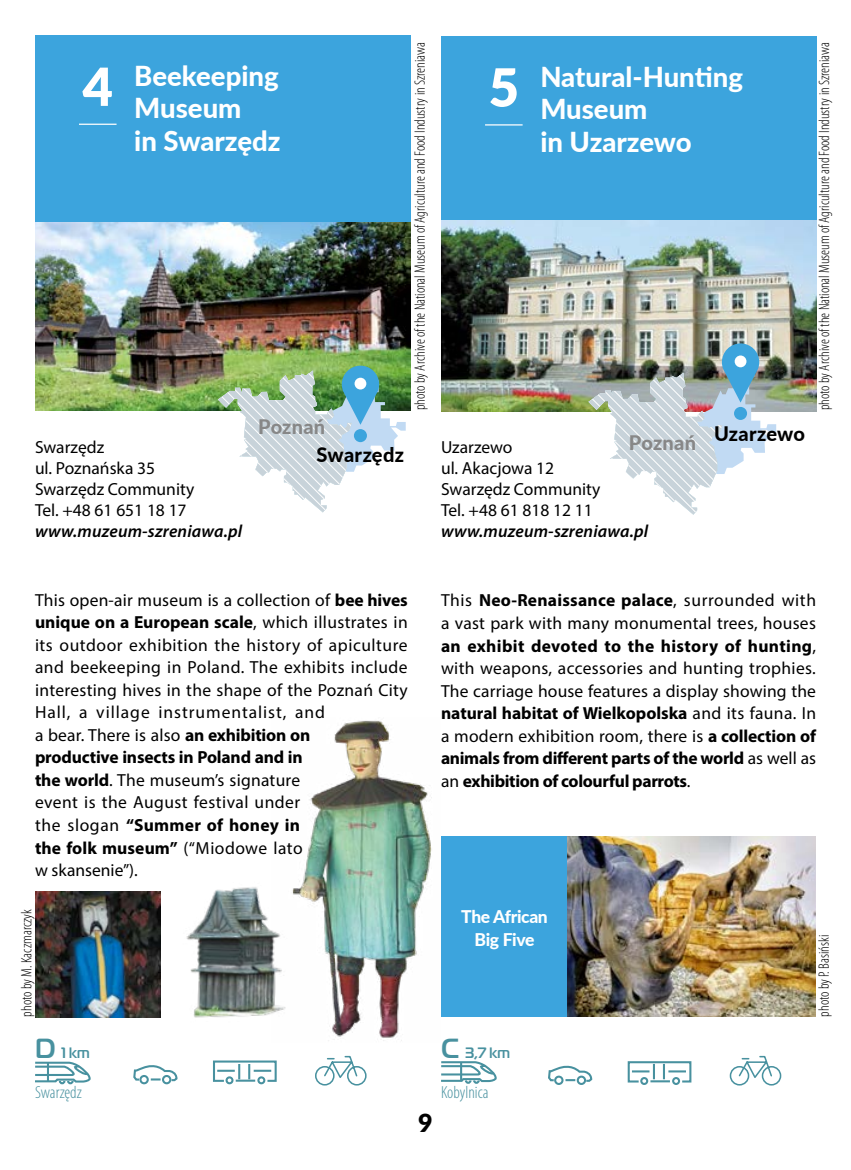
<style>
.page{position:relative;width:851px;height:1170px;background:#fff}
.page>*{position:absolute;margin:0;border:0;box-sizing:border-box;transform-origin:0 0}
.t1{font:900 52.5px "Lato";color:#fff}
.t2{font:800 27.5px/32.5px "Lato";color:#fff}
.t3{font:900 25px "Lato";color:#000}
.t4{font:800 20px "Lato";letter-spacing:.01em;color:#000}
.t5{font:800 20px "Lato";letter-spacing:.01em;color:#878787}
.t6{font:17.5px/22.5px "Myriad Pro";letter-spacing:.01em;color:#000}
.t7{font:italic 600 17.5px "Myriad Pro";letter-spacing:.01em;color:#000}
.t8{font:300 condensed 17.5px "Myriad Pro";color:#48919f}
.t9{font:800 17.5px/22.5px "Lato";letter-spacing:-.02em;color:#fff;text-align:center}
.t10{font:300 condensed 15px "Myriad Pro";color:#000}
.t11{font:700 15px "Magistral TT";color:#48919f}
.s1{font-weight:700}
.s2{font-size:27.5px}
</style>
<div class="page">
<div style="left:35px;top:35px;width:375px;height:375px;background:#3ca4dd"></div>
<hr style="left:79px;top:124px;width:37px;height:1px;background:#fff">
<img style="left:35px;top:222px;width:375px;height:188px">
<img style="left:35px;top:891px;width:125px;height:126px">
<img style="left:292px;top:720px;width:140px;height:321px">
<img style="left:186px;top:887px;width:100px;height:131px">
<svg style="left:218px;top:365px;width:187px;height:147px"></svg>
<div style="left:354px;top:377px;width:12px;height:12px;background:#fff;border-radius:50%"></div>
<svg style="left:35px;top:1061px;width:56px;height:24px"></svg>
<svg style="left:133px;top:1065px;width:45px;height:17px"></svg>
<div style="left:139px;top:1074px;width:10px;height:10px;border:2px solid #48919f;border-radius:50%"></div>
<div style="left:162px;top:1074px;width:9px;height:10px;border:2px solid #48919f;border-radius:50%"></div>
<div style="left:225px;top:1076px;width:8px;height:8px;border:2px solid #48919f;border-radius:50%"></div>
<div style="left:257px;top:1076px;width:8px;height:8px;border:2px solid #48919f;border-radius:50%"></div>
<svg style="left:213px;top:1060px;width:64px;height:22px"></svg>
<div style="left:441px;top:36px;width:375px;height:375px;background:#3ca4dd"></div>
<hr style="left:485px;top:124px;width:37px;height:1px;background:#fff">
<img style="left:441px;top:220px;width:375px;height:191px">
<img style="left:566px;top:836px;width:249px;height:180px">
<div style="left:441px;top:836px;width:125px;height:180px;background:#3ca4dd"></div>
<svg style="left:588px;top:343px;width:188px;height:171px"></svg>
<div style="left:734px;top:355px;width:12px;height:12px;background:#fff;border-radius:50%"></div>
<svg style="left:548px;top:1065px;width:45px;height:17px"></svg>
<div style="left:554px;top:1075px;width:9px;height:9px;border:2px solid #48919f;border-radius:50%"></div>
<div style="left:576px;top:1075px;width:10px;height:9px;border:2px solid #48919f;border-radius:50%"></div>
<div style="left:640px;top:1076px;width:8px;height:8px;border:2px solid #48919f;border-radius:50%"></div>
<div style="left:672px;top:1076px;width:8px;height:8px;border:2px solid #48919f;border-radius:50%"></div>
<svg style="left:627px;top:1061px;width:65px;height:22px"></svg>
<hr style="left:652px;top:1063px;width:3px;height:16px;background:#48919f">
<hr style="left:662px;top:1063px;width:3px;height:16px;background:#48919f">
<svg style="left:441px;top:1061px;width:56px;height:23px"></svg>
<svg style="left:315px;top:1055px;width:52px;height:31px"></svg>
<svg style="left:729px;top:1055px;width:53px;height:31px"></svg>
<h1 class="t1" style="left:82px;top:47px;width:32px">4</h1>
<h2 class="t2" style="left:134px;top:58px;width:148px">Beekeeping<br>Museum<br>in Swarzędz</h2>
<p class="t10" style="left:411px;top:410px;width:370px;rotate:-90deg">photo by Archive of the National Museum of Agriculture and Food Industry in Szreniawa</p>
<h1 class="t1" style="left:488px;top:48px;width:32px">5</h1>
<h2 class="t2" style="left:540px;top:59px;width:204px">Natural-Hunting<br>Museum<br>in Uzarzewo</h2>
<p class="t10" style="left:815px;top:410px;width:370px;rotate:-90deg">photo by Archive of the National Museum of Agriculture and Food Industry in Szreniawa</p>
<p class="t6" style="left:35px;top:436px;width:161px;line-height:21px">Swarzędz<br>ul. Poznańska 35<br>Swarzędz Community<br>Tel. +48 61 651 18 17</p>
<p class="t7" style="left:35px;top:520px;width:208px">www.muzeum-szreniawa.pl</p>
<p class="t5" style="left:258px;top:411px;width:69px">Poznań</p>
<p class="t4" style="left:316px;top:440px;width:89px">Swarzędz</p>
<p class="t5" style="left:628px;top:428px;width:69px">Poznań</p>
<p class="t6" style="left:441px;top:437px;width:161px;line-height:21px">Uzarzewo<br>ul. Akacjowa 12<br>Swarzędz Community<br>Tel. +48 61 818 12 11</p>
<p class="t7" style="left:441px;top:520px;width:208px">www.muzeum-szreniawa.pl</p>
<p class="t4" style="left:714px;top:418px;width:92px">Uzarzewo</p>
<p class="t6" style="left:35px;top:588px;width:374px">This open-air museum is a collection of <span class="s1">bee hives unique on a European scale</span>, which illustrates in its outdoor exhibition the history of apiculture and beekeeping in Poland. The exhibits include interesting hives in the shape of the Poznań City Hall, a village instrumentalist, and<br>a bear. There is also <span class="s1">an exhibition on<br>productive insects in Poland and in<br>the world</span>. The museum’s signature<br>event is the August festival under<br>the slogan <span class="s1">“Summer of honey in<br>the folk museum”</span> (“Miodowe lato<br>w skansenie”).</p>
<p class="t6" style="left:441px;top:589px;width:376px;text-align:justify">This <span class="s1">Neo-Renaissance palace</span>, surrounded with a vast park with many monumental trees, houses <span class="s1">an exhibit devoted to the history of hunting</span>, with weapons, accessories and hunting trophies.<br>The carriage house features a display showing the <span class="s1">natural habitat of Wielkopolska</span> and its fauna. In a modern exhibition room, there is <span class="s1">a collection of animals from different parts of the world</span> as well as an <span class="s1">exhibition of colourful parrots</span>.</p>
<p class="t10" style="left:18px;top:1016px;width:109px;rotate:-90deg">photo by M. Kaczmarczyk</p>
<p class="t11" style="left:35px;top:1042px;width:56px"><span class="s2">D</span> 1 km</p>
<p class="t8" style="left:35px;top:1081px;width:48px">Swarzędz</p>
<p class="t9" style="left:461px;top:904px;width:88px">The African<br>Big Five</p>
<h3 class="t3" style="left:418px;top:1103px;width:16px">9</h3>
<p class="t11" style="left:441px;top:1043px;width:70px"><span class="s2">C</span> 3,7 km</p>
<p class="t8" style="left:441px;top:1082px;width:49px">Kobylnica</p>
<p class="t10" style="left:815px;top:1016px;width:83px;rotate:-90deg">photo by P. Basiński</p>
</div>
